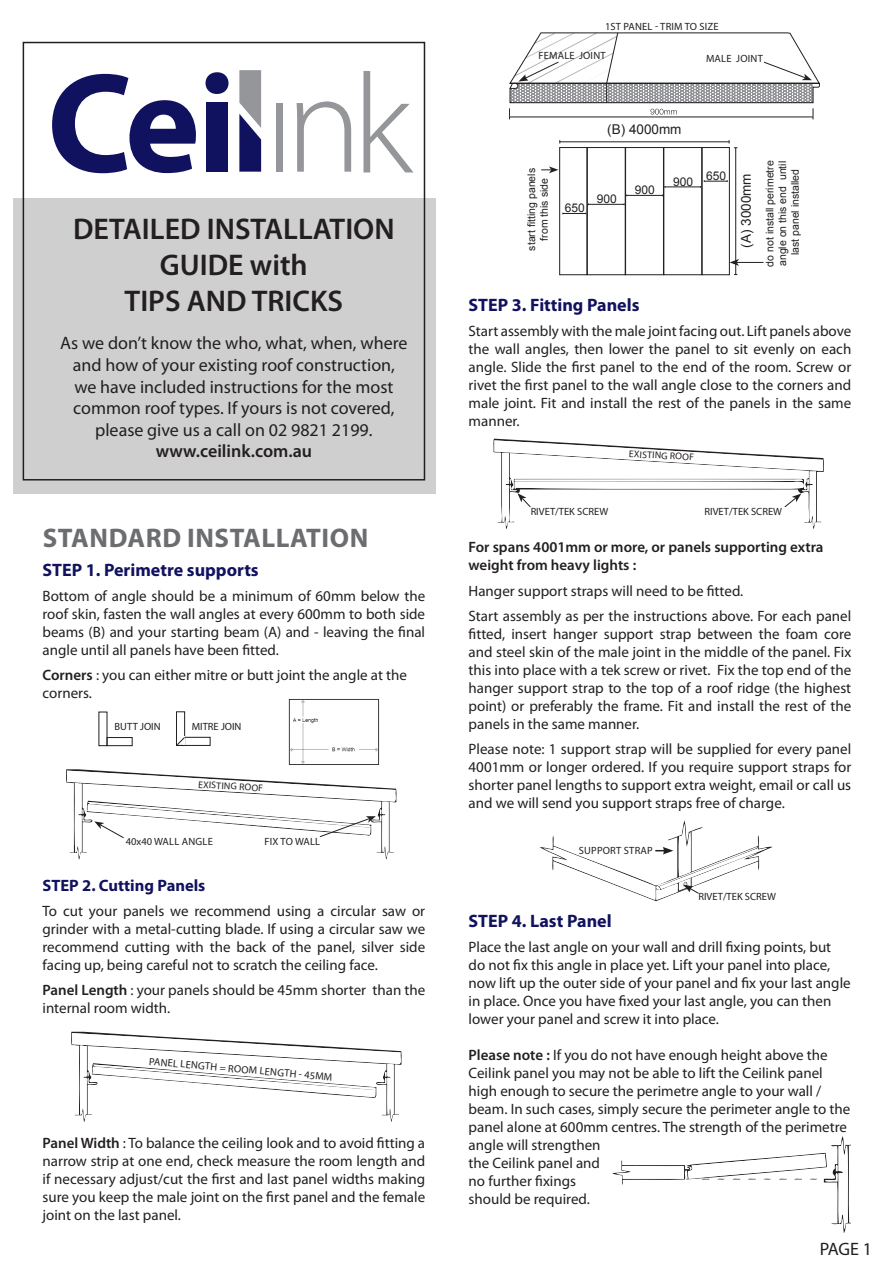
<style>
.page{position:relative;width:893px;height:1263px;background:#fff}
.page>*{position:absolute;margin:0;border:0;box-sizing:border-box;transform-origin:0 0}
.t1{font:600 30px/36px "Myriad Pro";color:#231f20;text-align:center}
.t2{font:700 27px "Myriad Pro";letter-spacing:.02em;color:#6c6d70}
.t3{font:18px/21.6px "Myriad Pro";color:#231f20;text-align:center}
.t4{font:700 18px "Myriad Pro";color:#11125f}
.t5{font:600 18px "Myriad Pro";color:#231f20}
.t6{font:700 16.5px "Myriad Pro";color:#11125f}
.t7{font:15px/18px "Myriad Pro";color:#231f20;text-align:justify}
.t8{font:600 15px/18px "Myriad Pro";color:#231f20}
.t9{font:13.5px "Arial";color:#231f20}
.t10{font:12px "Arial";color:#231f20}
.t11{font:10.5px "Myriad Pro";color:#231f20}
.t12{font:10.5px/12.6px "Arial";color:#231f20;text-align:center}
.t13{font:10.5px "Myriad Pro";letter-spacing:.02em;color:#231f20}
.t14{font:9.75px "Myriad Pro";color:#231f20}
.s1{font-weight:600}
</style>
<div class="page">
<div style="left:13px;top:198px;width:422px;height:295px;background:#cfcfcf"></div>
<div style="left:23px;top:42px;width:402px;height:438px;border:2px solid #231f20"></div>
<div style="left:206px;top:72px;width:23px;height:22px;background:#11125f;border-radius:50%"></div>
<svg style="left:52px;top:74px;width:144px;height:99px"></svg>
<div style="left:206px;top:102px;width:22px;height:70px;background:#11125f"></div>
<svg style="left:239px;top:70px;width:22px;height:102px;background:#696a8d"></svg>
<div style="left:276px;top:103px;width:7px;height:69px;background:#949699"></div>
<svg style="left:297px;top:101px;width:54px;height:71px"></svg>
<svg style="left:363px;top:71px;width:50px;height:101px"></svg>
<svg style="left:66px;top:769px;width:331px;height:91px"></svg>
<div style="left:107px;top:737px;width:25px;height:9px;border:1px solid #231f20"></div>
<div style="left:176px;top:737px;width:34px;height:9px;border:1px solid #231f20"></div>
<div style="left:176px;top:712px;width:9px;height:34px;border:1px solid #231f20"></div>
<svg style="left:176px;top:736px;width:9px;height:10px"></svg>
<svg style="left:71px;top:1032px;width:331px;height:90px"></svg>
<svg style="left:509px;top:32px;width:311px;height:87px"></svg>
<div style="left:559px;top:147px;width:28px;height:128px;border:1px solid #231f20"></div>
<div style="left:587px;top:147px;width:38px;height:128px;border:1px solid #231f20"></div>
<div style="left:625px;top:147px;width:39px;height:128px;border:1px solid #231f20"></div>
<div style="left:664px;top:147px;width:38px;height:128px;border:1px solid #231f20"></div>
<div style="left:702px;top:147px;width:28px;height:128px;border:1px solid #231f20"></div>
<hr style="left:588px;top:204px;width:36px;height:1px;background:#231f20">
<hr style="left:627px;top:195px;width:35px;height:1px;background:#231f20">
<hr style="left:665px;top:187px;width:36px;height:1px;background:#231f20">
<svg style="left:700px;top:180px;width:28px;height:8px"></svg>
<svg style="left:563px;top:213px;width:24px;height:1px"></svg>
<hr style="left:735px;top:148px;width:1px;height:127px;background:#231f20">
<hr style="left:560px;top:141px;width:169px;height:1px;background:#231f20">
<svg style="left:541px;top:166px;width:17px;height:7px"></svg>
<svg style="left:730px;top:259px;width:34px;height:7px"></svg>
<svg style="left:539px;top:820px;width:233px;height:81px"></svg>
<svg style="left:613px;top:1136px;width:237px;height:97px"></svg>
<svg style="left:493px;top:438px;width:331px;height:91px"></svg>
<img style="left:288px;top:699px;width:92px;height:66px">
<h1 class="t1" style="left:73px;top:211px;width:323px">DETAILED INSTALLATION<br>GUIDE with<br>TIPS AND TRICKS</h1>
<p class="t3" style="left:60px;top:332px;width:349px">As we don’t know the who, what, when, where and how of your existing roof construction, we have included instructions for the most common roof types. If yours is not covered, please give us a call on 02 9821 2199.</p>
<p class="t5" style="left:156px;top:440px;width:158px">www.ceilink.com.au</p>
<h2 class="t2" style="left:43px;top:520px;width:327px">Standard Installation</h2>
<p class="t4" style="left:43px;top:558px;width:218px">STEP 1. Perimetre supports</p>
<p class="t7" style="left:43px;top:587px;width:384px">Bottom of angle should be a minimum of 60mm below the roof skin, fasten the wall angles at every 600mm to both side beams (B) and your starting beam (A) and - leaving the final angle until all panels have been fitted.</p>
<p class="t7" style="left:43px;top:666px;width:366px"><span class="s1">Corners</span> : you can either mitre or butt joint the angle at the corners.</p>
<p class="t11" style="left:115px;top:720px;width:46px">BUTT JOIN</p>
<p class="t11" style="left:192px;top:720px;width:50px">MITRE JOIN</p>
<p class="t14" style="left:199px;top:778px;width:16px;rotate:3deg">Existi</p>
<p class="t14" style="left:224px;top:780px;width:27px;rotate:3deg">ng roof</p>
<p class="t11" style="left:126px;top:835px;width:44px">40x40 wall</p>
<p class="t11" style="left:182px;top:835px;width:21px">angle</p>
<p class="t11" style="left:264px;top:835px;width:46px">fi x to wall</p>
<p class="t6" style="left:43px;top:875px;width:164px">STEP 2. Cutting Panels</p>
<p class="t7" style="left:43px;top:902px;width:384px">To cut your panels we recommend using a circular saw or grinder with a metal-cutting blade. If using a circular saw we recommend cutting with the back of the panel, silver side facing up, being careful not to scratch the ceiling face.</p>
<p class="t7" style="left:43px;top:981px;width:384px"><span class="s1">Panel Length</span> : your panels should be 45mm shorter than the internal room width.</p>
<p class="t11" style="left:150px;top:1055px;width:56px;rotate:5deg">panel length</p>
<p class="t11" style="left:220px;top:1061px;width:25px;rotate:5deg">= room</p>
<p class="t11" style="left:260px;top:1064px;width:25px;rotate:5deg">le ngth</p>
<p class="t11" style="left:300px;top:1068px;width:27px;rotate:5deg">- 45mm</p>
<p class="t7" style="left:43px;top:1134px;width:384px"><span class="s1">Panel Width</span> : To balance the ceiling look and to avoid fitting a narrow strip at one end, check measure the room length and if necessary adjust/cut the first and last panel widths making sure you keep the male joint on the first panel and the female joint on the last panel.</p>
<p class="t13" style="left:605px;top:20px;width:114px">1st panel - trim to size</p>
<p class="t11" style="left:706px;top:52px;width:57px">MALE joi nt</p>
<p class="t13" style="left:539px;top:49px;width:67px">FEMALE joi nt</p>
<p class="t9" style="left:607px;top:121px;width:76px">(B) 4000mm</p>
<p class="t12" style="left:525px;top:250px;width:84px;rotate:-90deg">start fitting panels from this side</p>
<p class="t12" style="left:764px;top:267px;width:108px;rotate:-90deg">do not install perimetre angle on this end until last panel installed</p>
<p class="t10" style="left:706px;top:168px;width:22px">650</p>
<p class="t9" style="left:737px;top:248px;width:76px;rotate:-90deg">(A) 3000mm</p>
<p class="t10" style="left:673px;top:174px;width:22px">900</p>
<p class="t10" style="left:635px;top:182px;width:22px">900</p>
<p class="t10" style="left:597px;top:191px;width:22px">900</p>
<p class="t10" style="left:565px;top:200px;width:22px">650</p>
<p class="t4" style="left:469px;top:293px;width:172px">STEP 3. Fitting Panels</p>
<p class="t7" style="left:469px;top:322px;width:384px">Start assembly with the male joint facing out. Lift panels above the wall angles, then lower the panel to sit evenly on each angle. Slide the first panel to the end of the room. Screw or rivet the first panel to the wall angle close to the corners and male joint. Fit and install the rest of the panels in the same manner.</p>
<p class="t14" style="left:629px;top:448px;width:16px;rotate:3deg">Existi</p>
<p class="t14" style="left:655px;top:449px;width:27px;rotate:3deg">ng roof</p>
<p class="t11" style="left:531px;top:505px;width:79px">RIVET/TEK SCREW</p>
<p class="t11" style="left:705px;top:505px;width:79px">RIVET/TEK SCREW</p>
<p class="t8" style="left:469px;top:538px;width:356px">For spans 4001mm or more, or panels supporting extra weight from heavy lights :</p>
<p class="t7" style="left:469px;top:578px;width:384px;line-height:25.2px">Hanger support straps will need to be fitted.<br>Start assembly as per the instructions above. For each panel</p>
<p class="t7" style="left:469px;top:624px;width:384px">fitted, insert hanger support strap between the foam core and steel skin of the male joint in the middle of the panel. Fix this into place with a tek screw or rivet. Fix the top end of the hanger support strap to the top of a roof ridge (the highest point) or preferably the frame. Fit and install the rest of the panels in the same manner.</p>
<p class="t7" style="left:469px;top:740px;width:384px">Please note: 1 support strap will be supplied for every panel 4001mm or longer ordered. If you require support straps for shorter panel lengths to support extra weight, email or call us and we will send you support straps free of charge.</p>
<p class="t11" style="left:579px;top:844px;width:8px">suppo</p>
<p class="t11" style="left:610px;top:844px;width:38px">rt strap</p>
<p class="t11" style="left:698px;top:890px;width:79px">RIVET/TEK SCREW</p>
<p class="t4" style="left:469px;top:909px;width:145px">STEP 4. Last Panel</p>
<p class="t7" style="left:469px;top:938px;width:384px;text-align:left">Place the last angle on your wall and drill fixing points, but do not fix this angle in place yet. Lift your panel into place, now lift up the outer side of your panel and fix your last angle in place. Once you have fixed your last angle, you can then lower your panel and screw it into place.</p>
<p class="t7" style="left:469px;top:1046px;width:383px;text-align:left"><span class="s1">Please note :</span> If you do not have enough height above the Ceilink panel you may not be able to lift the Ceilink panel high enough to secure the perimetre angle to your wall / beam. In such cases, simply secure the perimeter angle to the panel alone at 600mm centres. The strength of the perimetre angle will strengthen<br>the Ceilink panel and<br>no further fixings<br>should be required.</p>
<p class="t3" style="left:820px;top:1238px;width:54px">PAGE 1</p>
</div>
